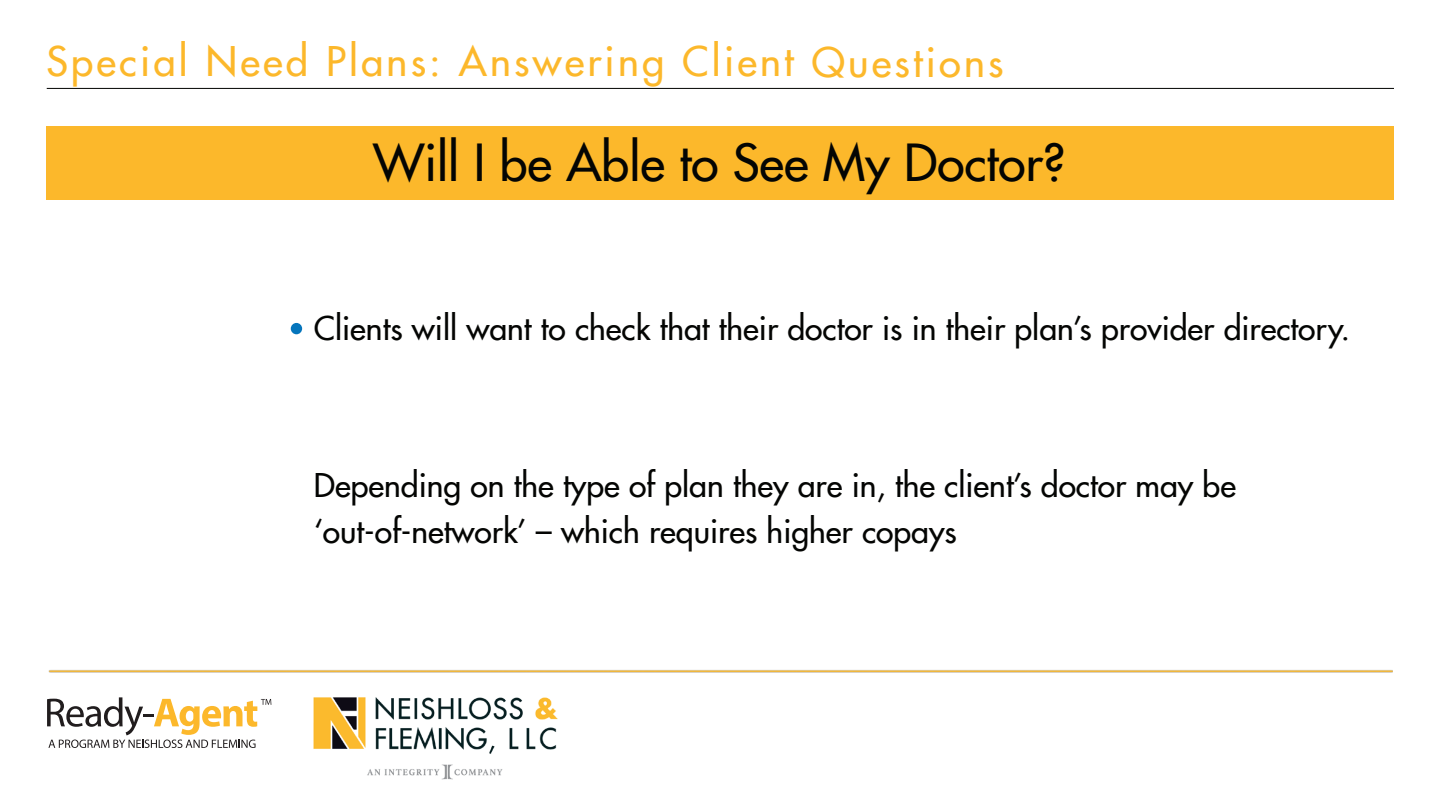
<style>
.page{position:relative;width:1440px;height:810px;background:#fff}
.page>*{position:absolute;margin:0;border:0;box-sizing:border-box;transform-origin:0 0}
.t1{font:500 50px "Futura";color:#040503}
.t2{font:500 40px "Futura";letter-spacing:.08em;color:#fcb82b}
.t3{font:500 32px/46.4px "Futura";color:#040503}
</style>
<div class="page">
<div style="left:46px;top:126px;width:1348px;height:74px;background:#fcb82b"></div>
<hr style="left:47px;top:88px;width:1347px;height:1px;background:#040503">
<img style="left:49px;top:670px;width:1344px;height:3px">
<svg style="left:47px;top:697px;width:224px;height:51px"></svg>
<div style="left:291px;top:323px;width:11px;height:11px;background:#0575bc;border-radius:50%"></div>
<img style="left:313px;top:697px;width:245px;height:83px">
<p class="t2" style="left:46px;top:36px;width:959px">Special Need Plans: Answering Client Questions</p>
<h1 class="t1" style="left:373px;top:131px;width:694px">Will I be Able to See My Doctor?</h1>
<p class="t3" style="left:314px;top:305px;width:1038px">Clients will want to check that their doctor is in their plan’s provider directory.</p>
<p class="t3" style="left:314px;top:462px;width:924px">Depending on the type of plan they are in, the client’s doctor may be ‘out-of-network’ – which requires higher copays</p>
</div>
